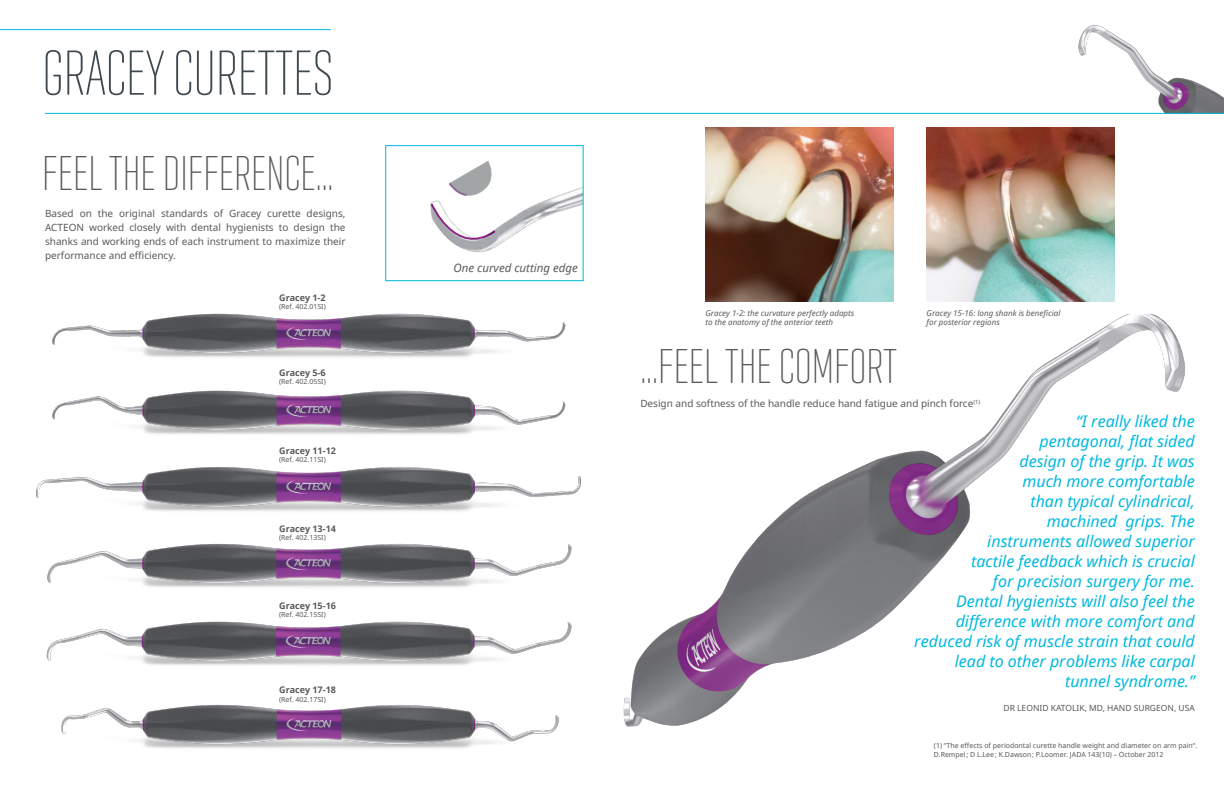
<style>
.page{position:relative;width:1224px;height:792px;background:#fff}
.page>*{position:absolute;margin:0;border:0;box-sizing:border-box;transform-origin:0 0}
.t1{font:200 65px "Geogrotesque X Comp";letter-spacing:-.005em;color:#3e484f}
.t2{font:200 50px "Geogrotesque X Comp";color:#58595b}
.t3{font:italic 16px/20px "Noto Sans";color:#00b8de;text-align:right}
.t4{font:italic 11.5px "Noto Sans";color:#58595b}
.t5{font:10px/14px "Noto Sans";color:#58595b;text-align:justify}
.t6{font:700 9px "Noto Sans";color:#58595b}
.t7{font:8.5px "Noto Sans";color:#58595b}
.t8{font:italic 8px/9.6px "Noto Sans";color:#58595b}
.t9{font:7px/9px "Noto Sans";color:#58595b}
</style>
<div class="page">
<img style="left:52px;top:390px;width:514px;height:45px">
<img style="left:36px;top:467px;width:545px;height:44px">
<img style="left:47px;top:543px;width:525px;height:45px">
<img style="left:46px;top:621px;width:526px;height:45px">
<img style="left:61px;top:704px;width:498px;height:45px">
<img style="left:52px;top:313px;width:514px;height:45px">
<img style="left:623px;top:315px;width:562px;height:412px">
<img style="left:706px;top:127px;width:187px;height:175px">
<img style="left:927px;top:127px;width:187px;height:175px">
<img style="left:1065px;top:25px;width:159px;height:88px">
<img style="left:453px;top:187px;width:129px;height:66px">
<div style="left:385px;top:145px;width:199px;height:136px;border:1px solid #00b8de"></div>
<hr style="left:45px;top:113px;width:1179px;height:1px;background:#00b8de">
<hr style="left:0;top:29px;width:331px;height:1px;background:#00b8de">
<svg style="left:430px;top:161px;width:69px;height:82px"></svg>
<h1 class="t1" style="left:42px;top:32px;width:293px">GRACEY CURETTES</h1>
<h2 class="t2" style="left:42px;top:142px;width:293px">FEEL THE DIFFERENCE...</h2>
<p class="t5" style="left:45px;top:206px;width:302px">Based on the original standards of Gracey curette designs, ACTEON worked closely with dental hygienists to design the shanks and working ends of each instrument to maximize their performance and efficiency.</p>
<p class="t6" style="left:279px;top:291px;width:48px">Gracey 1-2</p>
<p class="t9" style="left:279px;top:302px;width:48px">(Ref. 402.01SI)</p>
<p class="t6" style="left:279px;top:366px;width:48px">Gracey 5-6</p>
<p class="t9" style="left:279px;top:377px;width:48px">(Ref. 402.05SI)</p>
<p class="t6" style="left:279px;top:444px;width:58px">Gracey 11-12</p>
<p class="t9" style="left:279px;top:455px;width:48px">(Ref. 402.11SI)</p>
<p class="t6" style="left:279px;top:522px;width:58px">Gracey 13-14</p>
<p class="t9" style="left:279px;top:533px;width:48px">(Ref. 402.13SI)</p>
<p class="t6" style="left:279px;top:599px;width:58px">Gracey 15-16</p>
<p class="t9" style="left:279px;top:611px;width:48px">(Ref. 402.15SI)</p>
<p class="t6" style="left:279px;top:684px;width:58px">Gracey 17-18</p>
<p class="t9" style="left:279px;top:695px;width:48px">(Ref. 402.17SI)</p>
<p class="t4" style="left:454px;top:260px;width:126px">One curved cutting edge</p>
<p class="t8" style="left:706px;top:308px;width:150px">Gracey 1-2: the curvature perfectly adapts to the anatomy of the anterior teeth</p>
<p class="t8" style="left:927px;top:308px;width:135px">Gracey 15-16: long shank is beneficial for posterior regions</p>
<h2 class="t2" style="left:640px;top:335px;width:259px">...FEEL THE COMFORT</h2>
<p class="t5" style="left:640px;top:397px;width:341px">Design and softness of the handle reduce hand fatigue and pinch force<sup>(1)</sup></p>
<p class="t3" style="left:914px;top:410px;width:282px">“I really liked the<br>pentagonal, flat sided<br>design of the grip. It was<br>much more comfortable<br>than typical cylindrical,<br>machined grips. The<br>instruments allowed superior<br>tactile feedback which is crucial<br>for precision surgery for me.<br>Dental hygienists will also feel the difference with more comfort and reduced risk of muscle strain that could lead to other problems like carpal tunnel syndrome.”</p>
<p class="t7" style="left:1004px;top:702px;width:193px">DR LEONID KATOLIK, MD, HAND SURGEON, USA</p>
<p class="t9" style="left:934px;top:742px;width:265px">(1) “The effects of periodontal curette handle weight and diameter on arm pain“.<br>D.Rempel; D L.Lee; K.Dawson; P.Loomer. JADA 143(10) – October 2012</p>
</div>
